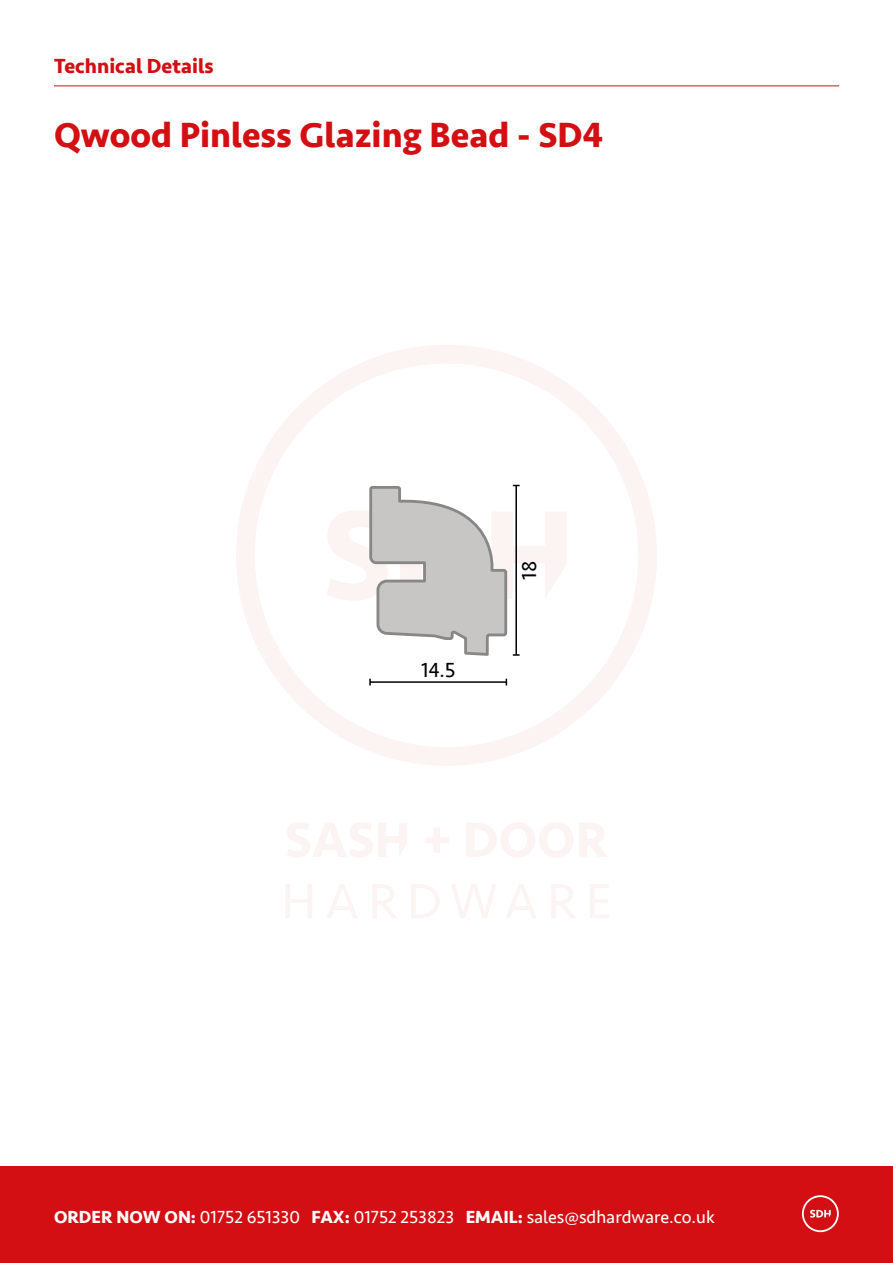
<style>
.page{position:relative;width:893px;height:1263px;background:#fff}
.page>*{position:absolute;margin:0;border:0;box-sizing:border-box;transform-origin:0 0}
.t1{font:700 36px "Seravek";color:#d40f14}
.t2{font:700 21px "Seravek";color:#d40f14}
.t3{font:21px "Seravek";color:#000}
.t4{font:18px "Seravek";color:#fff}
.s1{font-weight:700}
</style>
<div class="page">
<div style="left:0;top:1166px;width:893px;height:97px;background:#d40f14"></div>
<svg style="left:802px;top:1195px;width:37px;height:37px"></svg>
<svg style="left:236px;top:345px;width:421px;height:420px"></svg>
<svg style="left:287px;top:823px;width:120px;height:34px"></svg>
<svg style="left:425px;top:828px;width:24px;height:25px"></svg>
<svg style="left:467px;top:823px;width:140px;height:34px"></svg>
<svg style="left:286px;top:885px;width:26px;height:33px"></svg>
<svg style="left:327px;top:885px;width:30px;height:33px"></svg>
<svg style="left:373px;top:885px;width:24px;height:33px"></svg>
<svg style="left:411px;top:885px;width:28px;height:33px"></svg>
<svg style="left:452px;top:885px;width:44px;height:33px"></svg>
<svg style="left:506px;top:885px;width:30px;height:33px"></svg>
<svg style="left:552px;top:885px;width:23px;height:33px"></svg>
<svg style="left:590px;top:885px;width:18px;height:33px"></svg>
<hr style="left:54px;top:85px;width:785px;height:1px;background:#d40f14">
<hr style="left:370px;top:681px;width:136px;height:2px;background:#000">
<svg style="left:326px;top:485px;width:241px;height:172px"></svg>
<p class="t2" style="left:54px;top:50px;width:161px">Technical Details</p>
<h1 class="t1" style="left:54px;top:107px;width:551px">Qwood Pinless Glazing Bead - SD4</h1>
<p class="t3" style="left:421px;top:653px;width:36px">14.5</p>
<p class="t3" style="left:513px;top:580px;width:20px;rotate:-90deg">18</p>
<p class="t4" style="left:54px;top:1203px;width:662px"><span class="s1">ORDER NOW ON:</span> 01752 651330 <span class="s1">FAX:</span> 01752 253823 <span class="s1">EMAIL:</span> sales@sdhardware.co.uk</p>
</div>
